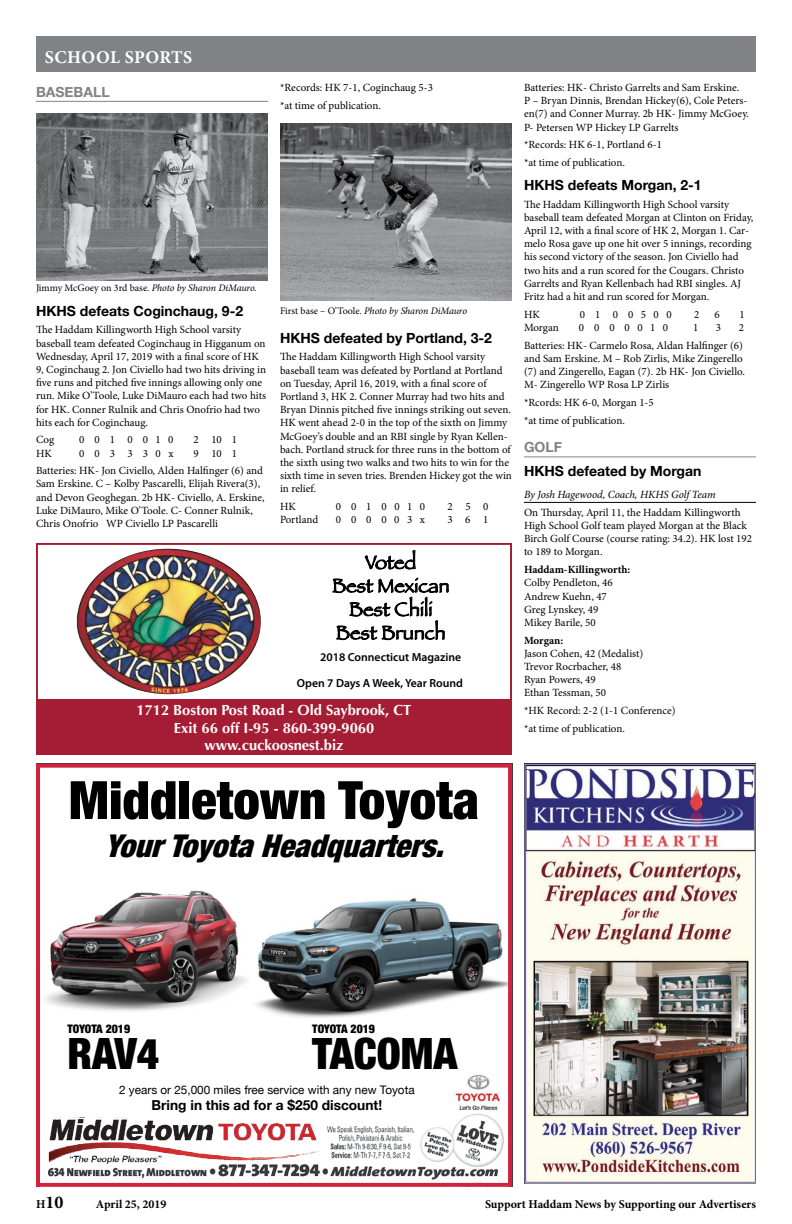
<style>
.page{position:relative;width:792px;height:1224px;background:#fff}
.page>*{position:absolute;margin:0;border:0;box-sizing:border-box;transform-origin:0 0}
.t1{font:900 condensed 52.9px "Helvetica Neue";color:#000}
.t2{font:900 condensed 43.1px "Helvetica Neue";color:#000}
.t3{font:italic 900 condensed 31.3px "Helvetica Neue";color:#000}
.t4{font:19.6px/23.5px "Papyrus";color:#000;text-align:center}
.t5{font:700 18px "Minion Pro";letter-spacing:.02em;color:#fff}
.t6{font:700 18px "Minion Pro";color:#000}
.t7{font:700 14.7px/17.6px "Optima";color:#fff;text-align:center}
.t8{font:700 14px "Helvetica Neue";color:#000}
.t9{font:700 14px "Helvetica Neue";color:#808285}
.t10{font:700 13.7px "Helvetica Neue";color:#000}
.t11{font:700 12px "Minion Pro";letter-spacing:-.005em;color:#000}
.t12{font:600 11.8px/25.4px "Myriad Pro";color:#000;text-align:right}
.t13{font:11.8px "Helvetica Neue";color:#000}
.t14{font:900 condensed 11.8px "Helvetica Neue";color:#000}
.t15{font:11px/13.2px "Minion Pro";color:#000}
.t16{font:italic 11px "Minion Pro";letter-spacing:-.005em;color:#000}
.t17{font:700 11px "Minion Pro";color:#000}
.t18{font:10px "Minion Pro";color:#000}
.t19{font:italic 10px "Minion Pro";letter-spacing:-.01em;color:#000}
.s1{font-style:italic}
.s2{font-style:normal}
.s3{font-size:12px}
</style>
<div class="page">
<div style="left:36px;top:36px;width:720px;height:36px;background:#808285"></div>
<hr style="left:36px;top:101px;width:232px;height:1px;background:#808285">
<hr style="left:524px;top:457px;width:232px;height:1px;background:#808285">
<hr style="left:524px;top:502px;width:232px;height:1px;background:#000">
<img style="left:46px;top:891px;width:201px;height:120px">
<img style="left:256px;top:897px;width:251px;height:121px">
<img style="left:48px;top:1113px;width:456px;height:67px">
<img style="left:48px;top:1118px;width:272px;height:46px">
<div style="left:36px;top:764px;width:476px;height:423px;border:4px solid #d1223e"></div>
<img style="left:455px;top:1074px;width:45px;height:36px">
<img style="left:524px;top:764px;width:232px;height:419px">
<div style="left:36px;top:543px;width:476px;height:212px;border:2px solid #a51d34"></div>
<img style="left:77px;top:549px;width:184px;height:145px">
<svg style="left:332px;top:550px;width:117px;height:91px"></svg>
<div style="left:36px;top:699px;width:476px;height:56px;background:#a51d34"></div>
<img style="left:36px;top:114px;width:232px;height:166px">
<img style="left:280px;top:124px;width:232px;height:177px">
<h3 class="t5" style="left:45px;top:44px;width:149px">SCHOOL SPORTS</h3>
<p class="t9" style="left:36px;top:81px;width:75px">BASEBALL</p>
<p class="t15" style="left:280px;top:79px;width:154px;line-height:17.7px">*Records: HK 7-1, Coginchaug 5-3 *at time of publication.</p>
<p class="t18" style="left:36px;top:281px;width:222px">Jimmy McGoey on 3rd base. <span class="s1">Photo by Sharon DiMauro.</span></p>
<p class="t8" style="left:36px;top:300px;width:209px">HKHS defeats Coginchaug, 9-2</p>
<p class="t15" style="left:36px;top:323px;width:232px">The Haddam Killingworth High School varsity baseball team defeated Coginchaug in Higganum on Wednesday, April 17, 2019 with a final score of HK 9, Coginchaug 2. Jon Civiello had two hits driving in five runs and pitched five innings allowing only one run. Mike O’Toole, Luke DiMauro each had two hits for HK. Conner Rulnik and Chris Onofrio had two hits each for Coginchaug.</p>
<p class="t15" style="left:36px;top:433px;width:20px">Cog</p>
<p class="t15" style="left:79px;top:433px;width:96px">0 0 1 0 0 1 0</p>
<p class="t15" style="left:194px;top:433px;width:45px">2 10 1</p>
<p class="t15" style="left:36px;top:447px;width:17px">HK</p>
<p class="t15" style="left:79px;top:447px;width:96px">0 0 3 3 3 0 x</p>
<p class="t15" style="left:36px;top:444px;width:228px;line-height:17.7px;text-indent:158px">9 10 1<br>Batteries: HK- Jon Civiello, Alden Halfinger (6) and</p>
<p class="t15" style="left:36px;top:477px;width:230px">Sam Erskine. C – Kolby Pascarelli, Elijah Rivera(3), and Devon Geoghegan. 2b HK- Civiello, A. Erskine, Luke DiMauro, Mike O’Toole. C- Conner Rulnik, Chris Onofrio WP Civiello LP Pascarelli</p>
<p class="t19" style="left:280px;top:304px;width:189px"><span class="s2">First base – O’Toole.</span> Photo by Sharon DiMauro</p>
<p class="t8" style="left:280px;top:327px;width:214px">HKHS defeated by Portland, 3-2</p>
<p class="t15" style="left:280px;top:350px;width:233px">The Haddam Killingworth High School varsity baseball team was defeated by Portland at Portland on Tuesday, April 16, 2019, with a final score of Portland 3, HK 2. Conner Murray had two hits and Bryan Dinnis pitched five innings striking out seven.<br>HK went ahead 2-0 in the top of the sixth on Jimmy McGoey’s double and an RBI single by Ryan Kellen&shy;bach. Portland struck for three runs in the bottom of the sixth using two walks and two hits to win for the sixth time in seven tries. Brenden Hickey got the win in relief.</p>
<p class="t15" style="left:280px;top:500px;width:17px">HK</p>
<p class="t15" style="left:336px;top:500px;width:91px">0 0 1 0 0 1 0</p>
<p class="t15" style="left:448px;top:500px;width:42px">2 5 0</p>
<p class="t15" style="left:280px;top:513px;width:40px">Portland</p>
<p class="t15" style="left:336px;top:513px;width:91px">0 0 0 0 0 3 x</p>
<p class="t15" style="left:448px;top:513px;width:42px">3 6 1</p>
<h3 class="t4" style="left:332px;top:550px;width:119px">Voted<br>Best Mexican<br>Best Chili<br>Best Brunch</h3>
<p class="t12" style="left:297px;top:644px;width:168px">2018 Connecticut Magazine<br>Open 7 Days A Week, Year Round</p>
<h3 class="t7" style="left:137px;top:702px;width:276px">1712 Boston Post Road - Old Saybrook, CT<br>Exit 66 off I-95 - 860-399-9060 www.cuckoosnest.biz</h3>
<p class="t15" style="left:524px;top:81px;width:227px">Batteries: HK- Christo Garrelts and Sam Erskine.<br>P – Bryan Dinnis, Brendan Hickey(6), Cole Peters&shy;en(7) and Conner Murray. 2b HK- Jimmy McGoey.<br>P- Petersen WP Hickey LP Garrelts</p>
<p class="t15" style="left:524px;top:136px;width:139px;line-height:17.7px">*Records: HK 6-1, Portland 6-1 *at time of publication.</p>
<p class="t8" style="left:524px;top:174px;width:179px">HKHS defeats Morgan, 2-1</p>
<p class="t15" style="left:524px;top:198px;width:231px">The Haddam Killingworth High School varsity baseball team defeated Morgan at Clinton on Friday, April 12, with a final score of HK 2, Morgan 1. Car&shy;melo Rosa gave up one hit over 5 innings, recording his second victory of the season. Jon Civiello had two hits and a run scored for the Cougars. Christo Garrelts and Ryan Kellenbach had RBI singles. AJ Fritz had a hit and run scored for Morgan.</p>
<p class="t15" style="left:524px;top:308px;width:17px">HK</p>
<p class="t15" style="left:580px;top:308px;width:93px">0 1 0 0 5 0 0</p>
<p class="t15" style="left:694px;top:308px;width:7px">2</p>
<p class="t15" style="left:714px;top:308px;width:7px">6</p>
<p class="t15" style="left:740px;top:308px;width:7px">1</p>
<p class="t15" style="left:524px;top:321px;width:36px">Morgan</p>
<p class="t15" style="left:579px;top:321px;width:91px">0 0 0 0 0 1 0</p>
<p class="t15" style="left:693px;top:321px;width:7px">1</p>
<p class="t15" style="left:716px;top:321px;width:7px">3</p>
<p class="t15" style="left:524px;top:319px;width:222px;line-height:17.7px;text-align:right">2<br>Batteries: HK- Carmelo Rosa, Aldan Halfinger (6)</p>
<p class="t15" style="left:524px;top:352px;width:223px">and Sam Erskine. M – Rob Zirlis, Mike Zingerello (7) and Zingerello, Eagan (7). 2b HK- Jon Civiello.<br>M- Zingerello WP Rosa LP Zirlis</p>
<p class="t15" style="left:524px;top:394px;width:131px;line-height:17.7px">*Rcords: HK 6-0, Morgan 1-5 *at time of publication.</p>
<p class="t9" style="left:524px;top:436px;width:40px">GOLF</p>
<p class="t8" style="left:524px;top:460px;width:179px">HKHS defeated by Morgan</p>
<p class="t16" style="left:524px;top:487px;width:193px">By Josh Hagewood, Coach, HKHS Golf Team</p>
<p class="t15" style="left:524px;top:506px;width:230px">On Thursday, April 11, the Haddam Killingworth High School Golf team played Morgan at the Black Birch Golf Course (course rating: 34.2). HK lost 192 to 189 to Morgan.</p>
<p class="t17" style="left:524px;top:562px;width:108px">Haddam-Killingworth:</p>
<p class="t15" style="left:524px;top:576px;width:90px">Colby Pendleton, 46<br>Andrew Kuehn, 47<br>Greg Lynskey, 49<br>Mikey Barile, 50</p>
<p class="t17" style="left:524px;top:632px;width:41px">Morgan:</p>
<p class="t15" style="left:524px;top:647px;width:121px">Jason Cohen, 42 (Medalist)<br>Trevor Rocrbacher, 48<br>Ryan Powers, 49<br>Ethan Tessman, 50</p>
<p class="t15" style="left:524px;top:702px;width:153px;line-height:17.7px">*HK Record: 2-2 (1-1 Conference) *at time of publication.</p>
<h1 class="t1" style="left:69px;top:768px;width:412px">Middletown Toyota</h1>
<h3 class="t3" style="left:105px;top:826px;width:350px">YourToyotaHeadquarters.</h3>
<p class="t14" style="left:67px;top:1021px;width:64px">TOYOTA 2019</p>
<h2 class="t2" style="left:67px;top:1027px;width:93px">RAV4</h2>
<p class="t14" style="left:312px;top:1021px;width:64px">TOYOTA 2019</p>
<h2 class="t2" style="left:312px;top:1027px;width:147px">TACOMA</h2>
<p class="t13" style="left:119px;top:1082px;width:297px">2 years or 25,000 miles free service with any new Toyota</p>
<p class="t10" style="left:152px;top:1097px;width:232px">Bring in this ad for a $250 discount!</p>
<h3 class="t6" style="left:36px;top:1190px;width:29px"><span class="s3">H</span>10</h3>
<p class="t11" style="left:96px;top:1196px;width:72px">April 25, 2019</p>
<p class="t11" style="left:485px;top:1196px;width:272px">Support Haddam News by Supporting our Advertisers</p>
</div>
